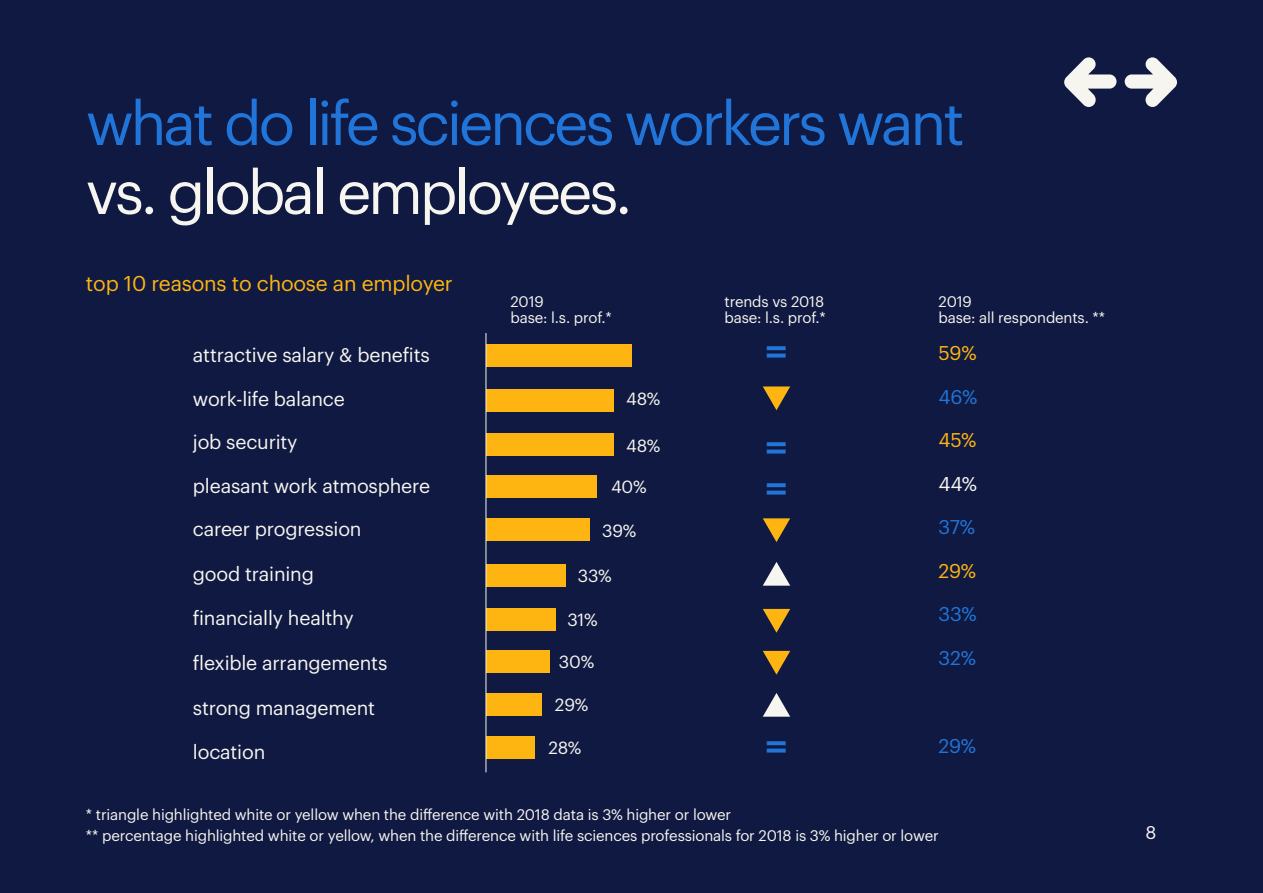
<style>
.page{position:relative;width:1263px;height:893px;background:#0f1941}
.page>*{position:absolute;margin:0;border:0;box-sizing:border-box;transform-origin:0 0}
.t1{font:60px "Graphik LCG";letter-spacing:-.05em;color:#2175d9}
.t2{font:60px "Graphik LCG";letter-spacing:-.05em;color:#f7f5f0}
.t3{font:700 31.5px/41.5px "Tahoma";color:#2175d9}
.t4{font:21px "Graphik LCG";letter-spacing:-.01em;color:#ffb511}
.t5{font:19.5px "Graphik LCG";letter-spacing:-.01em;color:#f7f5f0}
.t6{font:19.5px "Graphik LCG";letter-spacing:-.01em;color:#2175d9}
.t7{font:19.5px "Graphik LCG";color:#ffb511}
.t8{font:18px "Graphik LCG";color:#f7f5f0}
.t9{font:17.25px "Graphik LCG";letter-spacing:-.01em;color:#f7f5f0}
.t10{font:15px/16.5px "Graphik LCG";letter-spacing:-.01em;color:#f7f5f0}
</style>
<div class="page">
<div style="left:486px;top:344px;width:145px;height:23px;background:#ffb511"></div>
<div style="left:486px;top:389px;width:128px;height:22px;background:#ffb511"></div>
<div style="left:486px;top:434px;width:128px;height:22px;background:#ffb511"></div>
<div style="left:486px;top:475px;width:111px;height:23px;background:#ffb511"></div>
<div style="left:486px;top:519px;width:104px;height:22px;background:#ffb511"></div>
<div style="left:486px;top:564px;width:80px;height:23px;background:#ffb511"></div>
<div style="left:486px;top:608px;width:70px;height:23px;background:#ffb511"></div>
<div style="left:486px;top:650px;width:64px;height:22px;background:#ffb511"></div>
<div style="left:486px;top:693px;width:55px;height:22px;background:#ffb511"></div>
<div style="left:486px;top:736px;width:49px;height:22px;background:#ffb511"></div>
<hr style="left:486px;top:333px;width:1px;height:439px;background:#f7f5f0">
<svg style="left:763px;top:386px;width:27px;height:24px"></svg>
<svg style="left:763px;top:518px;width:27px;height:24px"></svg>
<svg style="left:763px;top:562px;width:27px;height:24px"></svg>
<svg style="left:763px;top:609px;width:27px;height:24px"></svg>
<svg style="left:763px;top:651px;width:27px;height:24px"></svg>
<svg style="left:763px;top:693px;width:27px;height:24px"></svg>
<svg style="left:1125px;top:57px;width:52px;height:50px"></svg>
<svg style="left:1064px;top:57px;width:52px;height:50px"></svg>
<h1 class="t1" style="left:86px;top:78px;width:880px">what do life sciences workers want</h1>
<h1 class="t2" style="left:86px;top:147px;width:548px">vs. global employees.</h1>
<h3 class="t4" style="left:86px;top:267px;width:368px">top 10 reasons to choose an employer</h3>
<h3 class="t5" style="left:193px;top:340px;width:238px">attractive salary &amp; benefits</h3>
<h3 class="t5" style="left:193px;top:384px;width:153px">work-life balance</h3>
<h3 class="t5" style="left:193px;top:427px;width:106px">job security</h3>
<h3 class="t5" style="left:193px;top:471px;width:239px">pleasant work atmosphere</h3>
<h3 class="t5" style="left:193px;top:514px;width:170px">career progression</h3>
<h3 class="t5" style="left:193px;top:559px;width:123px">good training</h3>
<h3 class="t5" style="left:193px;top:604px;width:162px">financially healthy</h3>
<h3 class="t5" style="left:193px;top:648px;width:196px">flexible arrangements</h3>
<h3 class="t5" style="left:193px;top:693px;width:184px">strong management</h3>
<h3 class="t5" style="left:193px;top:738px;width:74px">location</h3>
<p class="t10" style="left:511px;top:292px;width:103px">2019<br>base: l.s. prof.*</p>
<p class="t10" style="left:724px;top:292px;width:103px">trends vs 2018 base: l.s. prof.*</p>
<p class="t10" style="left:938px;top:292px;width:168px">2019<br>base: all respondents. **</p>
<p class="t9" style="left:626px;top:386px;width:36px">48%</p>
<p class="t9" style="left:626px;top:433px;width:36px">48%</p>
<p class="t9" style="left:611px;top:474px;width:37px">40%</p>
<p class="t9" style="left:602px;top:518px;width:36px">39%</p>
<p class="t9" style="left:578px;top:563px;width:35px">33%</p>
<p class="t9" style="left:567px;top:607px;width:32px">31%</p>
<p class="t9" style="left:559px;top:649px;width:37px">30%</p>
<p class="t9" style="left:555px;top:692px;width:35px">29%</p>
<p class="t9" style="left:549px;top:735px;width:34px">28%</p>
<h2 class="t3" style="left:764px;top:328px;width:27px">=</h2>
<h2 class="t3" style="left:764px;top:424px;width:27px">= =</h2>
<h2 class="t3" style="left:764px;top:723px;width:27px">=</h2>
<h3 class="t7" style="left:938px;top:338px;width:40px">59%</h3>
<h3 class="t6" style="left:938px;top:382px;width:40px">46%</h3>
<h3 class="t7" style="left:938px;top:425px;width:39px">45%</h3>
<h3 class="t5" style="left:938px;top:469px;width:40px">44%</h3>
<h3 class="t6" style="left:938px;top:512px;width:38px">37%</h3>
<h3 class="t7" style="left:938px;top:556px;width:39px">29%</h3>
<h3 class="t6" style="left:938px;top:600px;width:40px">33%</h3>
<h3 class="t6" style="left:938px;top:643px;width:39px">32%</h3>
<h3 class="t6" style="left:938px;top:731px;width:39px">29%</h3>
<p class="t10" style="left:86px;top:803px;width:854px;line-height:21px">* triangle highlighted white or yellow when the difference with 2018 data is 3% higher or lower<br>** percentage highlighted white or yellow, when the difference with life sciences professionals for 2018 is 3% higher or lower</p>
<p class="t8" style="left:1145px;top:819px;width:12px">8</p>
</div>
